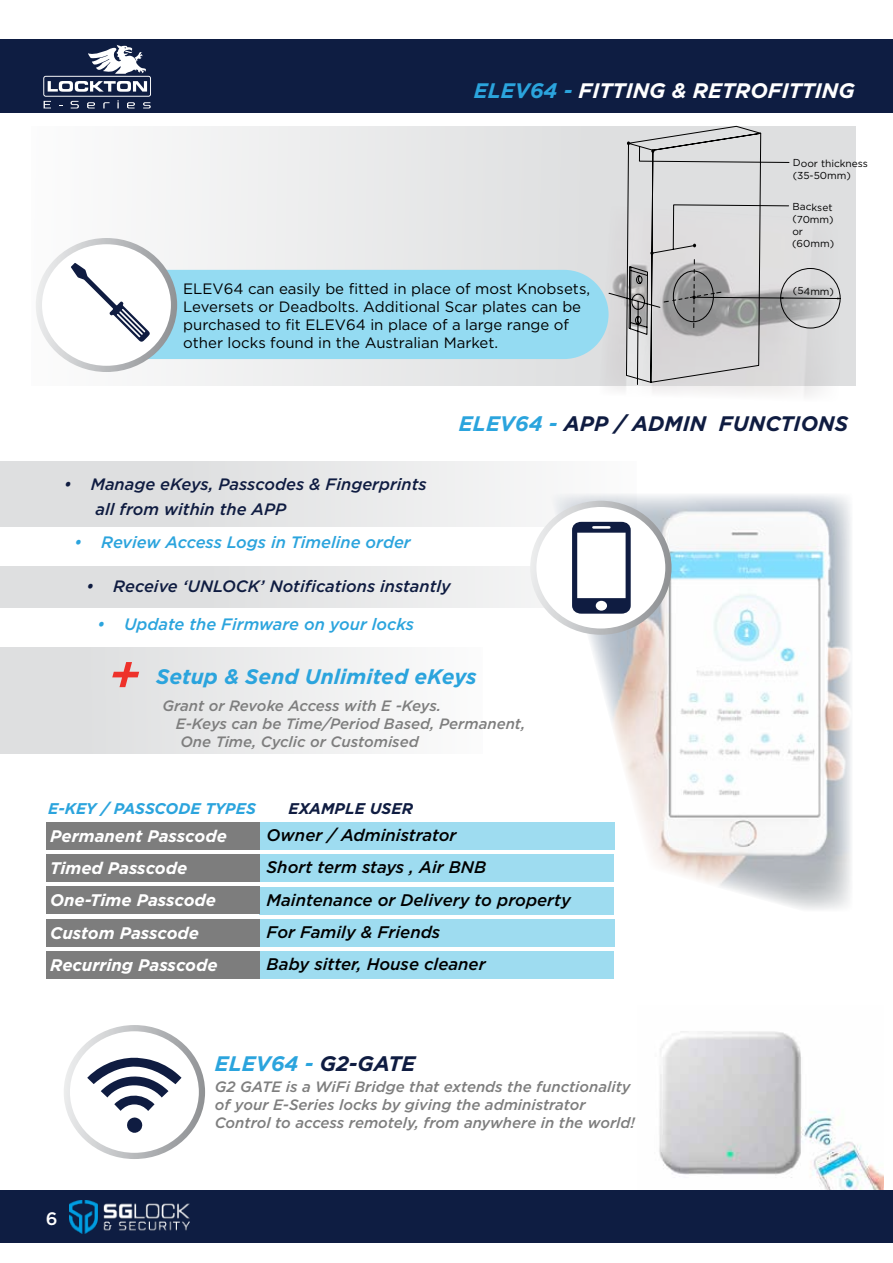
<style>
.page{position:relative;width:893px;height:1263px;background:#fff}
.page>*{position:absolute;margin:0;border:0;box-sizing:border-box;transform-origin:0 0}
.t1{font:italic 500 51px "Gotham";color:#ee312a}
.t2{font:italic 700 21px "Gotham";color:#2ba4dd}
.t3{font:italic 700 21px "Gotham";color:#fff}
.t4{font:italic 700 21px "Gotham";color:#0f1c41}
.t5{font:500 18px "Gotham";color:#fff}
.t6{font:italic 500 16.8px/32.2px "Gotham";color:#000}
.t7{font:italic 700 16.8px/32.2px "Gotham";color:#fff}
.t8{font:italic 500 16.5px/25.2px "Gotham";color:#0f1c41}
.t9{font:italic 500 16.5px "Gotham";color:#2ba4dd}
.t10{font:italic 700 15.45px "Gotham";color:#2ba4dd}
.t11{font:italic 700 15.45px "Gotham";color:#0f1c41}
.t12{font:italic 500 15px/18px "Gotham";color:#7e7e7e}
.t13{font:15px/18px "Gotham";color:#000}
.t14{font:10.2px/12.1px "Gotham";letter-spacing:-.01em;color:#000}
.s1{color:#2ba4dd}
.s2{color:#0f1c41}
</style>
<div class="page">
<div style="left:0;top:39px;width:893px;height:74px;background:#0e1d42"></div>
<svg style="left:43px;top:45px;width:108px;height:63px"></svg>
<img style="left:659px;top:1031px;width:225px;height:159px">
<div style="left:0;top:647px;width:483px;height:107px;background:linear-gradient(to right,#dadbdc,#fbfbfb)"></div>
<div style="left:0;top:566px;width:657px;height:42px;background:#dedfe0"></div>
<div style="left:0;top:461px;width:637px;height:65px;background:linear-gradient(to right,#d8d9da,#f9f9f9)"></div>
<img style="left:549px;top:493px;width:303px;height:417px">
<div style="left:0;top:1190px;width:893px;height:53px;background:#0e1d42"></div>
<svg style="left:36px;top:126px;width:820px;height:259px;fill:#ebeced"></svg>
<img style="left:598px;top:206px;width:258px;height:190px">
<svg style="left:608px;top:125px;width:233px;height:260px;background:#cbcbcc"></svg>
<div style="left:96px;top:270px;width:513px;height:89px;background:#94dbf2;border-radius:45px"></div>
<div style="left:39px;top:241px;width:135px;height:128px;background:#fff;border-radius:50%"></div>
<div style="left:36px;top:238px;width:141px;height:134px;border:6px solid #fff;border-radius:50%"></div>
<svg style="left:71px;top:263px;width:79px;height:79px"></svg>
<div style="left:261px;top:822px;width:354px;height:27px;background:#9edcf0"></div>
<div style="left:259px;top:854px;width:355px;height:27px;background:#9edcf0"></div>
<div style="left:259px;top:887px;width:355px;height:27px;background:#9edcf0"></div>
<div style="left:260px;top:919px;width:354px;height:27px;background:#9edcf0"></div>
<div style="left:259px;top:951px;width:355px;height:28px;background:#9edcf0"></div>
<div style="left:46px;top:822px;width:214px;height:27px;background:#7d7d7d"></div>
<div style="left:46px;top:854px;width:214px;height:27px;background:#7d7d7d"></div>
<div style="left:46px;top:887px;width:214px;height:27px;background:#7d7d7d"></div>
<div style="left:46px;top:919px;width:214px;height:27px;background:#7d7d7d"></div>
<div style="left:46px;top:951px;width:214px;height:28px;background:#7d7d7d"></div>
<div style="left:533px;top:504px;width:135px;height:128px;background:#fff;border-radius:50%"></div>
<div style="left:530px;top:501px;width:141px;height:134px;border:6px solid #fff;border-radius:50%"></div>
<svg style="left:572px;top:522px;width:59px;height:92px"></svg>
<div style="left:64px;top:1025px;width:141px;height:134px;border:6px solid #fff;border-radius:50%"></div>
<svg style="left:87px;top:1058px;width:94px;height:26px"></svg>
<svg style="left:127px;top:1117px;width:16px;height:16px"></svg>
<svg style="left:101px;top:1070px;width:67px;height:27px"></svg>
<svg style="left:114px;top:1092px;width:41px;height:19px"></svg>
<img style="left:70px;top:1200px;width:120px;height:33px">
<h2 class="t3" style="left:474px;top:76px;width:383px"><span class="s1">ELEV64 -</span> FITTING &amp; RETROFITTING</h2>
<p class="t14" style="left:793px;top:157px;width:77px">Door thickness (35-50mm)</p>
<p class="t14" style="left:792px;top:201px;width:43px">Backset (70mm) or (60mm)</p>
<p class="t13" style="left:183px;top:279px;width:408px">ELEV64 can easily be fitted in place of most Knobsets,</p>
<p class="t14" style="left:793px;top:285px;width:43px">(54mm)</p>
<p class="t13" style="left:183px;top:297px;width:400px">Leversets or Deadbolts. Additional Scar plates can be purchased to fit ELEV64 in place of a large range of other locks found in the Australian Market.</p>
<p class="t8" style="left:96px;top:472px;width:333px;text-indent:-32px">• Manage eKeys, Passcodes &amp; Fingerprints all from within the APP</p>
<h2 class="t4" style="left:459px;top:410px;width:391px"><span class="s1">ELEV64 -</span> APP / ADMIN FUNCTIONS</h2>
<p class="t9" style="left:74px;top:531px;width:338px">• Review Access Logs in Timeline order</p>
<p class="t8" style="left:86px;top:573px;width:366px">• Receive ‘UNLOCK’ Notifications instantly</p>
<p class="t9" style="left:97px;top:613px;width:319px">• Update the Firmware on your locks</p>
<h1 class="t1" style="left:108px;top:641px;width:34px">+</h1>
<h2 class="t2" style="left:156px;top:662px;width:322px">Setup &amp; Send Unlimited eKeys</h2>
<p class="t12" style="left:162px;top:696px;width:280px">Grant or Revoke Access with E -Keys.</p>
<p class="t12" style="left:176px;top:714px;width:351px">E-Keys can be Time/Period Based, Permanent,</p>
<p class="t12" style="left:180px;top:732px;width:240px">One Time, Cyclic or Customised</p>
<p class="t10" style="left:48px;top:798px;width:209px">E-KEY / PASSCODE TYPES</p>
<p class="t11" style="left:288px;top:798px;width:126px">EXAMPLE USER</p>
<p class="t7" style="left:50px;top:820px;width:178px">Permanent Passcode<br>Timed Passcode<br>One-Time Passcode<br>Custom Passcode<br>Recurring Passcode</p>
<p class="t6" style="left:267px;top:819px;width:306px">Owner / Administrator<br>Short term stays , Air BNB<br>Maintenance or Delivery to property<br>For Family &amp; Friends<br>Baby sitter, House cleaner</p>
<p class="t5" style="left:46px;top:1207px;width:13px">6</p>
<h2 class="t2" style="left:215px;top:1049px;width:202px">ELEV64 - <span class="s2">G2-GATE</span></h2>
<p class="t12" style="left:215px;top:1077px;width:422px">G2 GATE is a WiFi Bridge that extends the functionality of your E-Series locks by giving the administrator<br>Control to access remotely, from anywhere in the world!</p>
</div>
